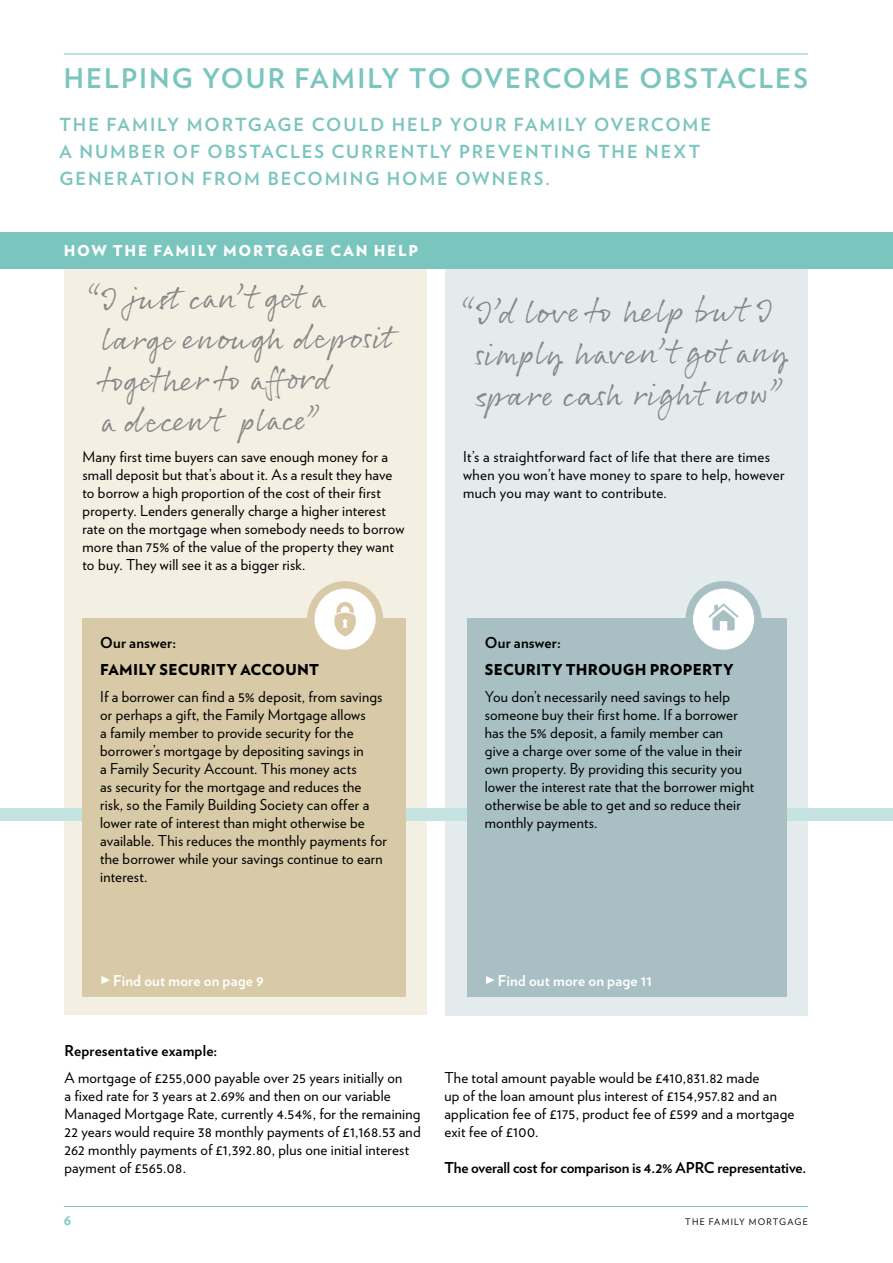
<style>
.page{position:relative;width:893px;height:1263px;background:#fff}
.page>*{position:absolute;margin:0;border:0;box-sizing:border-box;transform-origin:0 0}
.t1{font:33.3px/41.8px "Rollerscript Rough";color:#878787;text-align:center}
.t2{font:32.7px/40.8px "Rollerscript Rough";color:#878787}
.t3{font:700 27px "Verlag";letter-spacing:.075em;color:#7bc5bf}
.t4{font:700 18px/27px "Verlag";letter-spacing:.105em;color:#7bc5bf}
.t5{font:15px/18px "Verlag";letter-spacing:.01em;color:#000}
.t6{font:700 15px "Verlag";letter-spacing:-.005em;color:#000}
.t7{font:900 15px "Verlag";letter-spacing:.015em;color:#000}
.t8{font:700 15px "Verlag";letter-spacing:.01em;color:#fff}
.t9{font:900 15px "Verlag";letter-spacing:.12em;color:#fff}
.t10{font:700 15px "Verlag";letter-spacing:.015em;color:#000}
.t11{font:700 15px "Verlag";color:#7bc5bf}
.t12{font:9px "Verlag";letter-spacing:.135em;color:#000}
</style>
<div class="page">
<div style="left:64px;top:268px;width:362px;height:747px;background:#f4efe3"></div>
<div style="left:445px;top:269px;width:363px;height:747px;background:#e4ebed"></div>
<div style="left:0;top:233px;width:893px;height:36px;background:#7bc5bf"></div>
<div style="left:0;top:808px;width:893px;height:13px;background:#c5e3e0"></div>
<div style="left:467px;top:618px;width:319px;height:379px;background:#a8c0c3"></div>
<svg style="left:486px;top:976px;width:9px;height:8px"></svg>
<div style="left:82px;top:618px;width:324px;height:379px;background:#d9caa7"></div>
<svg style="left:101px;top:976px;width:9px;height:8px"></svg>
<svg style="left:689px;top:585px;width:69px;height:68px;background:#f2f6f6"></svg>
<div style="left:685px;top:581px;width:77px;height:76px;border:8px solid #a8c0c3;border-radius:50%"></div>
<svg style="left:709px;top:603px;width:29px;height:27px"></svg>
<div style="left:311px;top:585px;width:68px;height:68px;background:#fff;border-radius:50%"></div>
<div style="left:307px;top:581px;width:76px;height:76px;border:8px solid #d9caa7;border-radius:50%"></div>
<svg style="left:334px;top:602px;width:22px;height:34px"></svg>
<hr style="left:64px;top:54px;width:744px;height:1px;background:#7bc5bf">
<hr style="left:64px;top:1206px;width:744px;height:1px;background:#7bc5bf">
<h3 class="t3" style="left:64px;top:57px;width:746px">HELPING YOUR FAMILY TO OVERCOME OBSTACLES</h3>
<p class="t4" style="left:60px;top:110px;width:653px">THE FAMILY MORTGAGE COULD HELP YOUR FAMILY OVERCOME<br>A NUMBER OF OBSTACLES CURRENTLY PREVENTING THE NEXT<br>GENERATION FROM BECOMING HOME OWNERS.</p>
<p class="t9" style="left:64px;top:238px;width:356px">HOW THE FAMILY MORTGAGE CAN HELP</p>
<h2 class="t2" style="left:99px;top:278px;width:284px;text-indent:-14px;rotate:-1deg">“I ju st can’t ge t a large enou gh deposit togethe r to afford<br>a dece nt place”</h2>
<h1 class="t1" style="left:459px;top:291px;width:332px;rotate:-1deg">“I’d lov e to he lp but I simply haven’t go t any spare cas h righ t now”</h1>
<p class="t5" style="left:463px;top:447px;width:323px">It’s a straightforward fact of life that there are times when you won’t have money to spare to help, however much you may want to contribute.</p>
<p class="t5" style="left:82px;top:447px;width:323px">Many first time buyers can save enough money for a small deposit but that’s about it. As a result they have to borrow a high proportion of the cost of their first property. Lenders generally charge a higher interest rate on the mortgage when somebody needs to borrow more than 75% of the value of the property they want to buy. They will see it as a bigger risk.</p>
<p class="t10" style="left:100px;top:631px;width:77px">Our answer:</p>
<p class="t7" style="left:100px;top:658px;width:220px">FAMILY SECURITY ACCOUNT</p>
<p class="t5" style="left:100px;top:687px;width:288px">If a borrower can find a 5% deposit, from savings or perhaps a gift, the Family Mortgage allows<br>a family member to provide security for the borrower’s mortgage by depositing savings in<br>a Family Security Account. This money acts<br>as security for the mortgage and reduces the risk, so the Family Building Society can offer a lower rate of interest than might otherwise be available. This reduces the monthly payments for the borrower while your savings continue to earn interest.</p>
<p class="t8" style="left:113px;top:968px;width:152px">Find out more on page 9</p>
<p class="t10" style="left:485px;top:631px;width:77px">Our answer:</p>
<p class="t7" style="left:485px;top:658px;width:250px">SECURITY THROUGH PROPERTY</p>
<p class="t5" style="left:485px;top:687px;width:271px">You don’t necessarily need savings to help someone buy their first home. If a borrower has the 5% deposit, a family member can<br>give a charge over some of the value in their own property. By providing this security you lower the interest rate that the borrower might otherwise be able to get and so reduce their monthly payments.</p>
<p class="t8" style="left:498px;top:968px;width:156px">Find out more on page 11</p>
<p class="t6" style="left:64px;top:1039px;width:154px">Representative example:</p>
<p class="t5" style="left:64px;top:1068px;width:358px">A mortgage of £255,000 payable over 25 years initially on<br>a fixed rate for 3 years at 2.69% and then on our variable Managed Mortgage Rate, currently 4.54%, for the remaining 22 years would require 38 monthly payments of £1,168.53 and 262 monthly payments of £1,392.80, plus one initial interest payment of £565.08.</p>
<p class="t5" style="left:444px;top:1068px;width:352px">The total amount payable would be £410,831.82 made<br>up of the loan amount plus interest of £154,957.82 and an application fee of £175, product fee of £599 and a mortgage exit fee of £100.</p>
<p class="t6" style="left:444px;top:1156px;width:363px">The overall cost for comparison is 4.2% APRC representative.</p>
<p class="t11" style="left:64px;top:1207px;width:9px">6</p>
<p class="t12" style="left:685px;top:1215px;width:124px">THE FAMILY MORTGAGE</p>
</div>
